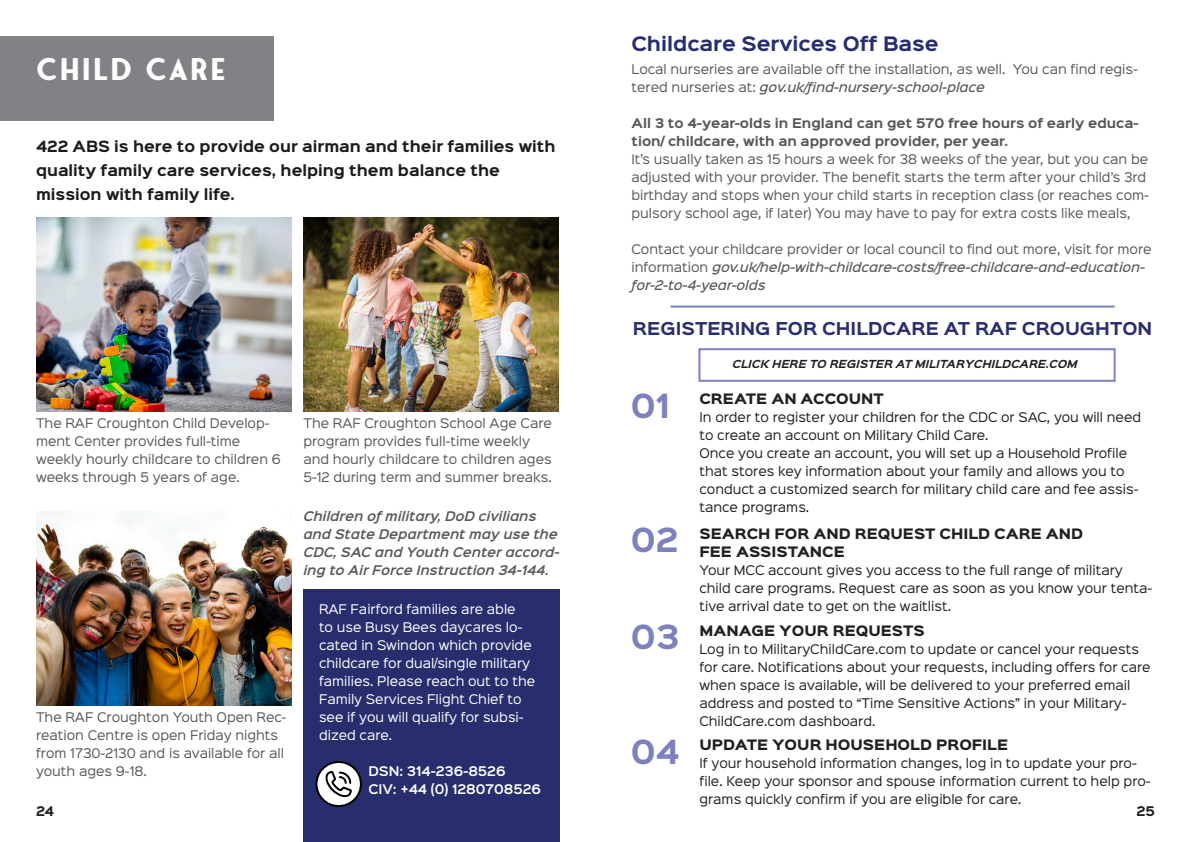
<style>
.page{position:relative;width:1191px;height:842px;background:#fff}
.page>*{position:absolute;margin:0;border:0;box-sizing:border-box;transform-origin:0 0}
.title_page{font:700 30px "Fonseca Rounded";letter-spacing:.05em;color:#fff}
.Number{font:700 30px "Sinkin Sans 700";color:#7d82bf}
.Subtitle{font:700 18px "Sinkin Sans 700";color:#282d6d}
.Subtitle-2{font:700 16px "Sinkin Sans 700";color:#282d6d}
.Text_Bold{font:700 14px/24px "Sinkin Sans 700";color:#1a1b1b}
.text_area__b{font:900 13px "Sinkin Sans 800";color:#231f20}
.text_area__b-2{font:12px/18px "Sinkin Sans 400";color:#231f20}
.text_area__b-3{font:12px/18px "Sinkin Sans 400";color:#57585a}
.text_area__b-4{font:12px/18px "Sinkin Sans 400";color:#fff}
.text_area__b-5{font:italic 500 12px/18px "Sinkin Sans 500";color:#57585a}
.text_area__b-6{font:italic 600 12px/18px "Sinkin Sans 600";color:#57585a}
.text_area__b-7{font:700 12px/18px "Sinkin Sans 700";color:#57585a}
.Text_White{font:600 12px "Sinkin Sans 600";color:#fff}
.Text_Content{font:700 12px "Sinkin Sans 700";color:#231f20}
.text_area__b-8{font:italic 700 10px "Sinkin Sans 700";color:#231f20}
.s1{font-family:"Sinkin Sans 500";font-weight:500;font-style:italic}
.s2{font-family:"Sinkin Sans 400";font-weight:400;font-style:normal}
</style>
<div class="page">
<div style="left:0;top:36px;width:273px;height:84px;background:#808285"></div>
<img style="left:36px;top:218px;width:255px;height:194px">
<img style="left:303px;top:218px;width:255px;height:194px">
<img style="left:36px;top:511px;width:255px;height:194px">
<div style="left:303px;top:590px;width:256px;height:252px;background:#282d6d"></div>
<svg style="left:316px;top:762px;width:45px;height:44px"></svg>
<div style="left:315px;top:761px;width:47px;height:46px;border:2px solid #000;border-radius:50%"></div>
<svg style="left:325px;top:769px;width:28px;height:30px"></svg>
<hr style="left:670px;top:306px;width:444px;height:2px;background:#7d82bf">
<div style="left:698px;top:348px;width:417px;height:34px;border:2px solid #7d82bf"></div>
<p class="title_page" style="left:36px;top:51px;width:192px">CHILD CARE</p>
<p class="Text_Bold" style="left:36px;top:135px;width:521px">422 ABS is here to provide our airman and their families with quality family care services, helping them balance the</p>
<p class="Text_Bold" style="left:36px;top:183px;width:200px">mission with family life.</p>
<p class="text_area__b-3" style="left:36px;top:414px;width:235px">The RAF Croughton Child Develop&shy;ment Center provides full-time</p>
<p class="text_area__b-3" style="left:36px;top:450px;width:246px">weekly hourly childcare to children 6 weeks through 5 years of age.</p>
<p class="text_area__b-3" style="left:36px;top:707px;width:252px">The RAF Croughton Youth Open Rec&shy;reation Centre is open Friday nights from 1730-2130 and is available for all youth ages 9-18.</p>
<p class="Text_Content" style="left:36px;top:804px;width:19px">24</p>
<p class="text_area__b-3" style="left:303px;top:414px;width:250px">The RAF Croughton School Age Care program provides full-time weekly and hourly childcare to children ages 5-12 during term and summer breaks.</p>
<p class="text_area__b-6" style="left:303px;top:506px;width:257px">Children of military, DoD civilians and State Department may use the CDC, SAC and Youth Center accord&shy;ing to Air Force Instruction 34-144.</p>
<p class="text_area__b-4" style="left:319px;top:599px;width:218px">RAF Fairford families are able<br>to use Busy Bees daycares lo&shy;cated in Swindon which provide childcare for dual/single military families. Please reach out to the<br>Family Services Flight Chief to see if you will qualify for subsi&shy;dized care.</p>
<p class="Text_White" style="left:368px;top:761px;width:139px">DSN: 314-236-8526</p>
<p class="Text_White" style="left:368px;top:779px;width:174px">CIV: +44 (0) 1280708526</p>
<p class="Subtitle" style="left:631px;top:34px;width:309px">Childcare Services Off Base</p>
<p class="text_area__b-3" style="left:631px;top:59px;width:508px">Local nurseries are available off the installation, as well. You can find regis&shy;tered nurseries at: <span class="s1">gov.uk/find-nursery-school-place</span></p>
<p class="text_area__b-7" style="left:631px;top:115px;width:508px">All 3 to 4-year-olds in England can get 570 free hours of early educa&shy;tion/ childcare, with an approved provider, per year.</p>
<p class="text_area__b-3" style="left:631px;top:149px;width:519px">It’s usually taken as 15 hours a week for 38 weeks of the year, but you can be adjusted with your provider. The benefit starts the term after your child’s 3rd birthday and stops when your child starts in reception class (or reaches com&shy;pulsory school age, if later) You may have to pay for extra costs like meals,</p>
<p class="text_area__b-5" style="left:631px;top:239px;width:521px"><span class="s2">Contact your childcare provider or local council to find out more, visit for more information</span> gov.uk/help-with-childcare-costs/free-childcare-and-education&shy;for-2-to-4-year-olds</p>
<p class="Subtitle-2" style="left:633px;top:320px;width:521px">REGISTERING FOR CHILDCARE AT RAF CROUGHTON</p>
<p class="text_area__b-8" style="left:732px;top:358px;width:346px">CLICK HERE TO REGISTER AT MILITARYCHILDCARE.COM</p>
<p class="Number" style="left:631px;top:390px;width:41px">01</p>
<p class="text_area__b" style="left:699px;top:392px;width:186px">CREATE AN ACCOUNT</p>
<p class="text_area__b-2" style="left:699px;top:407px;width:443px">In order to register your children for the CDC or SAC, you will need to create an account on Military Child Care.</p>
<p class="text_area__b-2" style="left:699px;top:443px;width:440px">Once you create an account, you will set up a Household Profile that stores key information about your family and allows you to conduct a customized search for military child care and fee assis&shy;tance programs.</p>
<p class="Number" style="left:631px;top:524px;width:49px">02</p>
<p class="Number" style="left:631px;top:621px;width:50px">03</p>
<p class="Number" style="left:631px;top:736px;width:50px">04</p>
<p class="text_area__b" style="left:699px;top:527px;width:385px">SEARCH FOR AND REQUEST CHILD CARE AND</p>
<p class="text_area__b" style="left:699px;top:545px;width:147px">FEE ASSISTANCE</p>
<p class="text_area__b-2" style="left:699px;top:560px;width:454px">Your MCC account gives you access to the full range of military child care programs. Request care as soon as you know your tenta&shy;tive arrival date to get on the waitlist.</p>
<p class="text_area__b" style="left:699px;top:623px;width:227px">MANAGE YOUR REQUESTS</p>
<p class="text_area__b-2" style="left:699px;top:639px;width:452px">Log in to MilitaryChildCare.com to update or cancel your requests for care. Notifications about your requests, including offers for care when space is available, will be delivered to your preferred email address and posted to “Time Sensitive Actions” in your Military-ChildCare.com dashboard.</p>
<p class="text_area__b" style="left:699px;top:738px;width:310px">UPDATE YOUR HOUSEHOLD PROFILE</p>
<p class="text_area__b-2" style="left:699px;top:753px;width:452px">If your household information changes, log in to update your pro&shy;file. Keep your sponsor and spouse information current to help pro&shy;grams quickly confirm if you are eligible for care.</p>
<p class="Text_Content" style="left:1136px;top:805px;width:20px">25</p>
</div>
